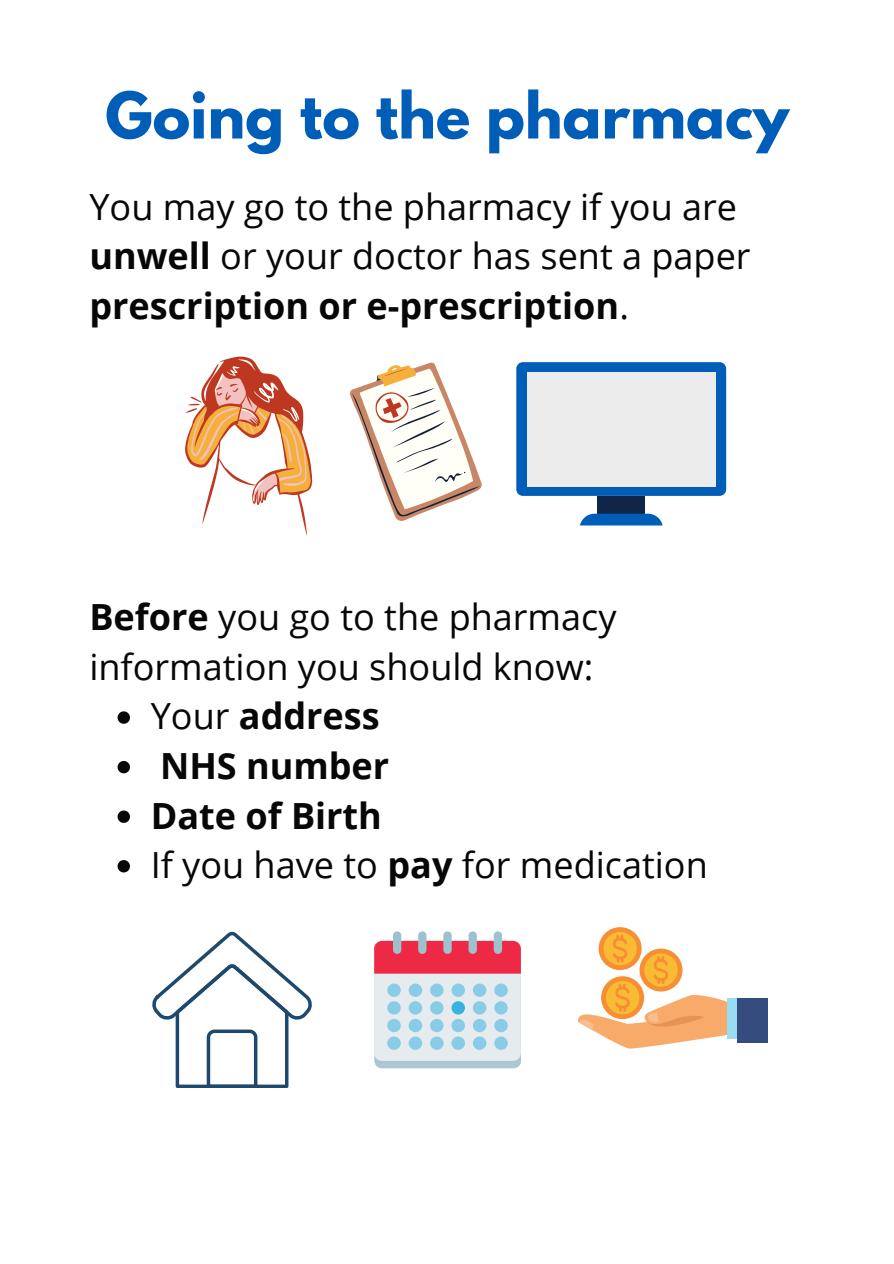
<style>
.page{position:relative;width:894px;height:1264px;background:#fff}
.page>*{position:absolute;margin:0;border:0;box-sizing:border-box;transform-origin:0 0}
.t1{font:700 57px "League Spartan";color:#005eb8}
.t2{font:36px/49.5px "Open Sans";color:#070707}
.t3{font:700 36px/49.5px "Open Sans";color:#070707}
.s1{font-weight:700}
.s2{font-weight:400}
</style>
<div class="page">
<svg style="left:185px;top:356px;width:127px;height:179px"></svg>
<svg style="left:350px;top:362px;width:131px;height:159px"></svg>
<svg style="left:117px;top:711px;width:13px;height:12px"></svg>
<svg style="left:117px;top:761px;width:13px;height:12px"></svg>
<svg style="left:117px;top:810px;width:13px;height:12px"></svg>
<svg style="left:117px;top:860px;width:13px;height:12px"></svg>
<div style="left:374px;top:947px;width:146px;height:121px;background:#aac7d4;border-radius:7px"></div>
<div style="left:374px;top:940px;width:146px;height:120px;background:#e6ecee;border-radius:8px"></div>
<div style="left:374px;top:940px;width:146px;height:33px;background:#ee2945"></div>
<div style="left:393px;top:931px;width:8px;height:22px;background:#9ec1cf;border-radius:4px"></div>
<div style="left:418px;top:931px;width:8px;height:22px;background:#9ec1cf;border-radius:4px"></div>
<div style="left:443px;top:931px;width:8px;height:22px;background:#9ec1cf;border-radius:4px"></div>
<div style="left:468px;top:931px;width:8px;height:22px;background:#9ec1cf;border-radius:4px"></div>
<div style="left:493px;top:931px;width:9px;height:22px;background:#9ec1cf;border-radius:4px"></div>
<div style="left:387px;top:983px;width:13px;height:13px;background:#89cce7;border-radius:50%"></div>
<div style="left:408px;top:983px;width:14px;height:13px;background:#89cce7;border-radius:50%"></div>
<div style="left:430px;top:983px;width:13px;height:13px;background:#89cce7;border-radius:50%"></div>
<div style="left:451px;top:983px;width:14px;height:13px;background:#89cce7;border-radius:50%"></div>
<div style="left:473px;top:983px;width:13px;height:13px;background:#89cce7;border-radius:50%"></div>
<div style="left:494px;top:983px;width:13px;height:13px;background:#89cce7;border-radius:50%"></div>
<div style="left:387px;top:1001px;width:13px;height:13px;background:#89cce7;border-radius:50%"></div>
<div style="left:408px;top:1001px;width:14px;height:13px;background:#89cce7;border-radius:50%"></div>
<div style="left:430px;top:1001px;width:13px;height:13px;background:#89cce7;border-radius:50%"></div>
<div style="left:451px;top:1001px;width:14px;height:13px;background:#39b2e2;border-radius:50%"></div>
<div style="left:473px;top:1001px;width:13px;height:13px;background:#89cce7;border-radius:50%"></div>
<div style="left:494px;top:1001px;width:13px;height:13px;background:#89cce7;border-radius:50%"></div>
<div style="left:387px;top:1018px;width:13px;height:14px;background:#89cce7;border-radius:50%"></div>
<div style="left:408px;top:1018px;width:14px;height:14px;background:#89cce7;border-radius:50%"></div>
<div style="left:430px;top:1018px;width:13px;height:14px;background:#89cce7;border-radius:50%"></div>
<div style="left:451px;top:1018px;width:14px;height:14px;background:#89cce7;border-radius:50%"></div>
<div style="left:473px;top:1018px;width:13px;height:14px;background:#89cce7;border-radius:50%"></div>
<div style="left:494px;top:1018px;width:13px;height:14px;background:#89cce7;border-radius:50%"></div>
<div style="left:387px;top:1036px;width:13px;height:13px;background:#89cce7;border-radius:50%"></div>
<div style="left:408px;top:1036px;width:14px;height:13px;background:#89cce7;border-radius:50%"></div>
<div style="left:430px;top:1036px;width:13px;height:13px;background:#89cce7;border-radius:50%"></div>
<div style="left:451px;top:1036px;width:14px;height:13px;background:#89cce7;border-radius:50%"></div>
<div style="left:473px;top:1036px;width:13px;height:13px;background:#89cce7;border-radius:50%"></div>
<div style="left:494px;top:1036px;width:13px;height:13px;background:#89cce7;border-radius:50%"></div>
<div style="left:726px;top:998px;width:14px;height:41px;background:#98ddf1"></div>
<div style="left:736px;top:998px;width:31px;height:45px;background:#344c7e"></div>
<div style="left:598px;top:927px;width:43px;height:43px;background:#f68f34;border-radius:50%"></div>
<div style="left:603px;top:932px;width:33px;height:33px;background:#fabb34;border-radius:50%"></div>
<svg style="left:578px;top:935px;width:149px;height:114px"></svg>
<svg style="left:153px;top:931px;width:159px;height:156px"></svg>
<div style="left:516px;top:362px;width:210px;height:134px;background:#005eb8;border-radius:7px"></div>
<div style="left:527px;top:372px;width:188px;height:114px;background:#ececec"></div>
<div style="left:597px;top:496px;width:47px;height:17px;background:#0f2649"></div>
<svg style="left:580px;top:513px;width:82px;height:12px"></svg>
<h1 class="t1" style="left:105px;top:87px;width:685px">Going to the pharmacy</h1>
<p class="t2" style="left:89px;top:181px;width:662px">You may go to the pharmacy if you are <span class="s1">unwell</span> or your doctor has sent a paper <span class="s1">prescription or e-prescription</span>.</p>
<p class="t2" style="left:89px;top:591px;width:528px"><span class="s1">Before</span> you go to the pharmacy information you should know:</p>
<p class="t3" style="left:151px;top:690px;width:558px"><span class="s2">Your</span> address<br>NHS number<br>Date of Birth<br><span class="s2">If you have to</span> pay <span class="s2">for medication</span></p>
</div>
